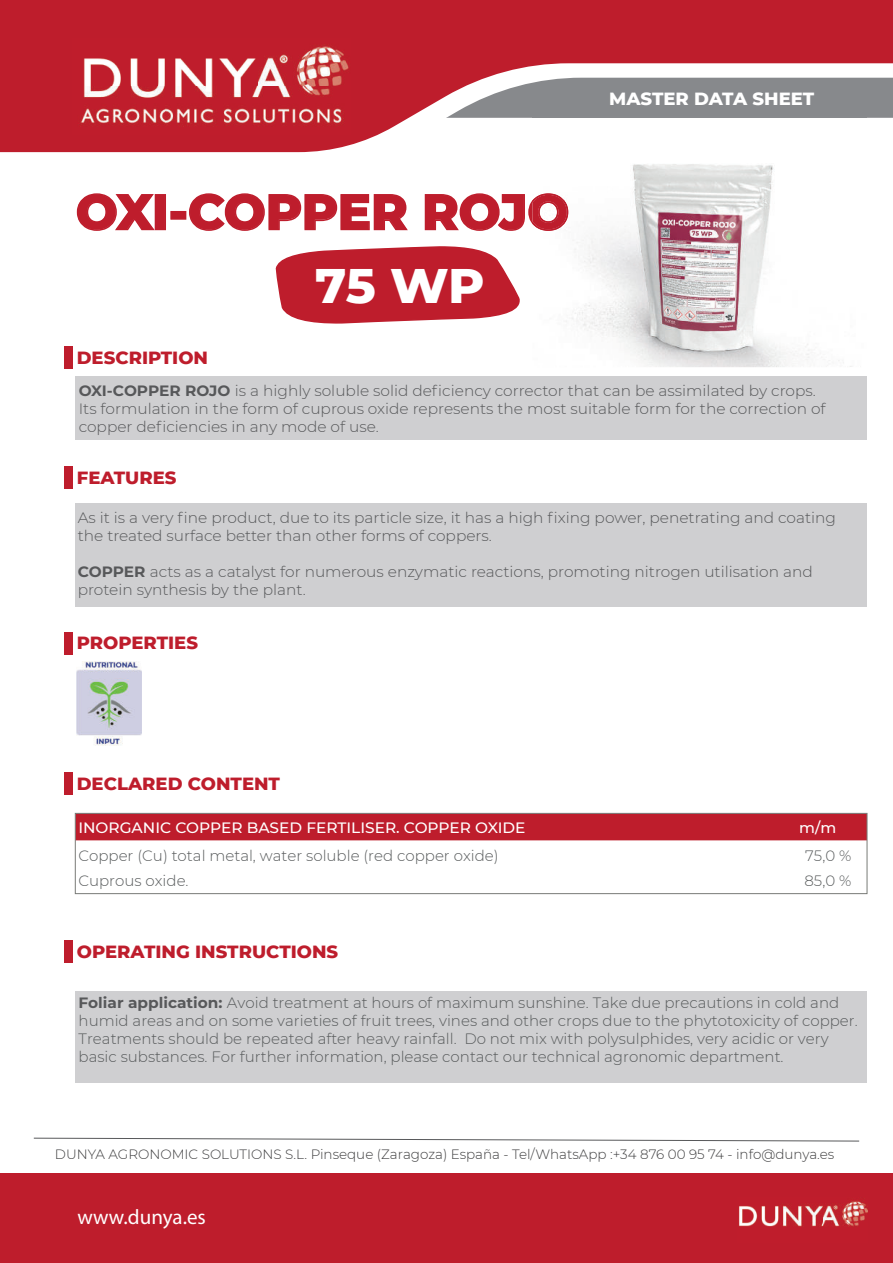
<style>
.page{position:relative;width:893px;height:1263px;background:#fff}
.page>*{position:absolute;margin:0;border:0;box-sizing:border-box;transform-origin:0 0}
.t1{font:800 49.5px "Montserrat";letter-spacing:-.01em;color:#be1d2c}
.t2{font:800 49.5px "Montserrat";color:#fff}
.t3{font:21px "Myriad Pro";color:#fff}
.t4{font:800 18px "Montserrat";color:#be1d2c}
.t5{font:800 18px "Montserrat";color:#fff}
.t6{font:300 15px/18px "Montserrat";color:#57585a}
.t7{font:300 15px/18px "Montserrat";color:#575a5b}
.t8{font:500 15px "Montserrat";color:#fff}
.t9{font:300 13.5px "Montserrat";color:#3e3e3f}
.s1{font-weight:700}
.s2{font-weight:700;color:#57585a}
</style>
<div class="page">
<div style="left:76px;top:992px;width:791px;height:91px;background:#cfcfd1"></div>
<div style="left:76px;top:503px;width:791px;height:104px;background:#cfcfd1"></div>
<div style="left:0;top:1174px;width:893px;height:89px;background:#be1d2c"></div>
<div style="left:75px;top:376px;width:792px;height:63px;background:#cfcfd1"></div>
<div style="left:0;top:0;width:893px;height:63px;background:#be1d2c"></div>
<svg style="left:0;top:63px;width:893px;height:90px"></svg>
<div style="left:77px;top:815px;width:788px;height:25px;background:#be1d2c"></div>
<div style="left:64px;top:347px;width:8px;height:22px;background:#be1d2c"></div>
<div style="left:64px;top:466px;width:8px;height:23px;background:#be1d2c"></div>
<div style="left:64px;top:632px;width:8px;height:22px;background:#be1d2c"></div>
<div style="left:64px;top:772px;width:8px;height:23px;background:#be1d2c"></div>
<svg style="left:33px;top:1137px;width:827px;height:5px"></svg>
<div style="left:64px;top:940px;width:8px;height:23px;background:#be1d2c"></div>
<svg style="left:77px;top:193px;width:455px;height:38px"></svg>
<svg style="left:275px;top:246px;width:245px;height:78px;background:#c8404c"></svg>
<img style="left:532px;top:116px;width:335px;height:251px">
<img style="left:532px;top:193px;width:36px;height:38px">
<div style="left:75px;top:813px;width:792px;height:81px;border:1px solid #797b77"></div>
<img style="left:739px;top:1201px;width:128px;height:26px">
<img style="left:73px;top:39px;width:278px;height:96px">
<img style="left:77px;top:661px;width:64px;height:84px">
<h1 class="t1" style="left:76px;top:183px;width:495px">OXI-COPPER ROJO</h1>
<h1 class="t2" style="left:315px;top:257px;width:171px">75 WP</h1>
<p class="t4" style="left:77px;top:348px;width:133px">DESCRIPTION</p>
<p class="t5" style="left:609px;top:88px;width:207px">MASTER DATA SHEET</p>
<p class="t6" style="left:79px;top:381px;width:748px"><span class="s1">OXI-COPPER ROJO</span> is a highly soluble solid deficiency corrector that can be assimilated by crops.<br>Its formulation in the form of cuprous oxide represents the most suitable form for the correction of copper deficiencies in any mode of use.</p>
<p class="t4" style="left:77px;top:467px;width:101px">FEATURES</p>
<p class="t6" style="left:78px;top:508px;width:760px">As it is a very fine product, due to its particle size, it has a high fixing power, penetrating and coating the treated surface better than other forms of coppers.</p>
<p class="t6" style="left:78px;top:562px;width:737px"><span class="s1">COPPER</span> acts as a catalyst for numerous enzymatic reactions, promoting nitrogen utilisation and protein synthesis by the plant.</p>
<p class="t4" style="left:77px;top:632px;width:123px">PROPERTIES</p>
<p class="t4" style="left:77px;top:773px;width:205px">DECLARED CONTENT</p>
<p class="t8" style="left:78px;top:820px;width:449px">INORGANIC COPPER BASED FERTILISER. COPPER OXIDE</p>
<p class="t8" style="left:799px;top:820px;width:38px">m/m</p>
<p class="t7" style="left:78px;top:847px;width:422px">Copper (Cu) total metal, water soluble (red copper oxide)</p>
<p class="t7" style="left:805px;top:847px;width:48px">75,0 %</p>
<p class="t7" style="left:78px;top:871px;width:112px">Cuprous oxide.</p>
<p class="t4" style="left:77px;top:942px;width:263px">OPERATING INSTRUCTIONS</p>
<p class="t7" style="left:804px;top:871px;width:48px">85,0 %</p>
<p class="t7" style="left:79px;top:993px;width:781px"><span class="s2">Foliar application:</span> Avoid treatment at hours of maximum sunshine. Take due precautions in cold and humid areas and on some varieties of fruit trees, vines and other crops due to the phytotoxicity of copper.<br>Treatments should be repeated after heavy rainfall. Do not mix with polysulphides, very acidic or very basic substances. For further information, please contact our technical agronomic department.</p>
<p class="t9" style="left:55px;top:1145px;width:781px">DUNYA AGRONOMIC SOLUTIONS S.L. Pinseque (Zaragoza) España - Tel/WhatsApp :+34 876 00 95 74 - info@dunya.es</p>
<h2 class="t3" style="left:78px;top:1208px;width:130px">www.dunya.es</h2>
</div>
